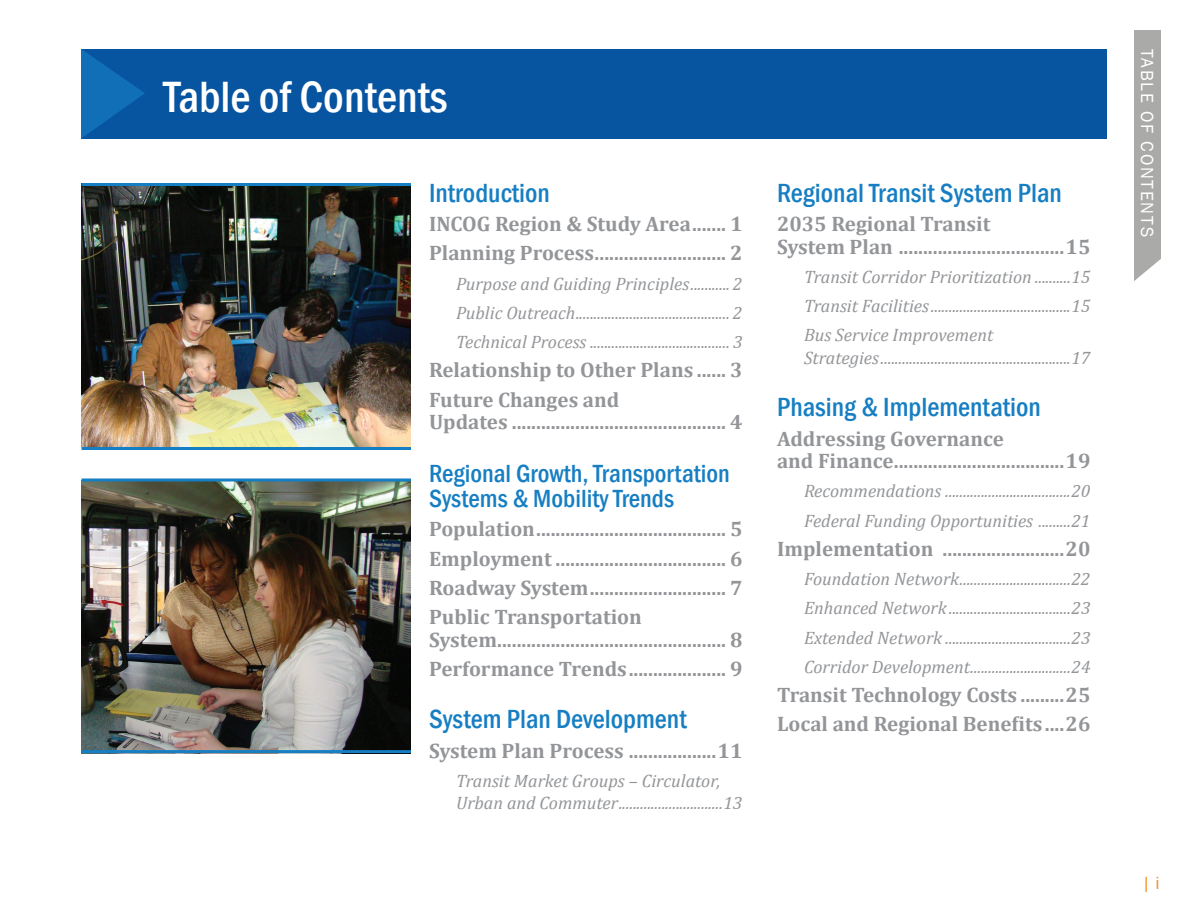
<style>
.page{position:relative;width:1188px;height:918px;background:#fff}
.page>*{position:absolute;margin:0;border:0;box-sizing:border-box;transform-origin:0 0}
.t1{font:500 condensed 45px "Franklin Gothic";color:#fff}
.t2{font:500 condensed 27px "Franklin Gothic";color:#167ec2}
.t3{font:500 condensed 25.5px/25.5px "Franklin Gothic";color:#167ec2}
.t4{font:700 21px/29.2px "Cambria";color:#939598}
.t5{font:italic 18px/29.2px "Cambria";color:#939598;text-align:justify}
.t6{font:18px "Franklin Gothic";letter-spacing:.1em;color:#fff}
.t7{font:18px "Franklin Gothic";color:#f68f20}
</style>
<div class="page">
<div style="left:1134px;top:30px;width:27px;height:251px;background:#aaaba9"></div>
<div style="left:81px;top:49px;width:1026px;height:90px;background:#0754a0"></div>
<svg style="left:81px;top:49px;width:64px;height:89px"></svg>
<img style="left:82px;top:186px;width:329px;height:261px">
<img style="left:82px;top:482px;width:329px;height:268px">
<hr style="left:82px;top:183px;width:329px;height:3px;background:#167ec2">
<svg style="left:82px;top:478px;width:329px;height:4px"></svg>
<hr style="left:82px;top:447px;width:329px;height:3px;background:#167ec2">
<hr style="left:82px;top:750px;width:329px;height:3px;background:#167ec2">
<h1 class="t1" style="left:163px;top:67px;width:286px">Table of Contents</h1>
<h2 class="t2" style="left:429px;top:175px;width:122px">Introduction</h2>
<p class="t4" style="left:429px;top:209px;width:315px">INCOG Region &amp; Study Area....... 1<br>Planning Process........................... 2</p>
<p class="t5" style="left:456px;top:268px;width:288px">Purpose and Guiding Principles........... 2<br>Public Outreach........................................... 2<br>Technical Process ....................................... 3</p>
<p class="t4" style="left:429px;top:355px;width:315px">Relationship to Other Plans ...... 3<br>Future Changes and</p>
<p class="t4" style="left:429px;top:407px;width:315px">Updates ............................................ 4</p>
<h3 class="t3" style="left:429px;top:460px;width:302px">Regional Growth, Transportation<br>Systems &amp; Mobility Trends</h3>
<p class="t4" style="left:429px;top:514px;width:315px;text-align:justify">Population....................................... 5<br>Employment ................................... 6<br>Roadway System............................ 7<br>Public Transportation</p>
<p class="t4" style="left:429px;top:624px;width:315px">System............................................... 8<br>Performance Trends.................... 9</p>
<h2 class="t2" style="left:429px;top:702px;width:259px">System Plan Development</h2>
<p class="t4" style="left:429px;top:735px;width:315px">System Plan Process ..................11</p>
<p class="t5" style="left:456px;top:769px;width:288px;line-height:22.5px">Transit Market Groups – Circulator,<br>Urban and Commuter.............................13</p>
<h2 class="t2" style="left:777px;top:175px;width:286px">Regional Transit System Plan</h2>
<p class="t4" style="left:777px;top:212px;width:315px;line-height:22.5px">2035 Regional Transit<br>System Plan ..................................15</p>
<p class="t5" style="left:804px;top:261px;width:288px">Transit Corridor Prioritization ..........15<br>Transit Facilities.......................................15<br>Bus Service Improvement</p>
<p class="t5" style="left:804px;top:342px;width:288px">Strategies.....................................................17</p>
<h2 class="t2" style="left:777px;top:390px;width:266px">Phasing &amp; Implementation</h2>
<p class="t4" style="left:777px;top:427px;width:315px;line-height:22.5px">Addressing Governance<br>and Finance...................................19</p>
<p class="t5" style="left:804px;top:476px;width:288px">Recommendations ...................................20<br>Federal Funding Opportunities .........21</p>
<p class="t4" style="left:777px;top:533px;width:315px">Implementation .........................20</p>
<p class="t5" style="left:804px;top:564px;width:288px">Foundation Network...............................22<br>Enhanced Network ..................................23<br>Extended Network ...................................23<br>Corridor Development............................24</p>
<p class="t4" style="left:777px;top:680px;width:315px">Transit Technology Costs .........25<br>Local and Regional Benefits ....26</p>
<p class="t6" style="left:1158px;top:49px;width:190px;rotate:90deg">Table of Contents</p>
<p class="t7" style="left:1142px;top:871px;width:19px">| i</p>
</div>
